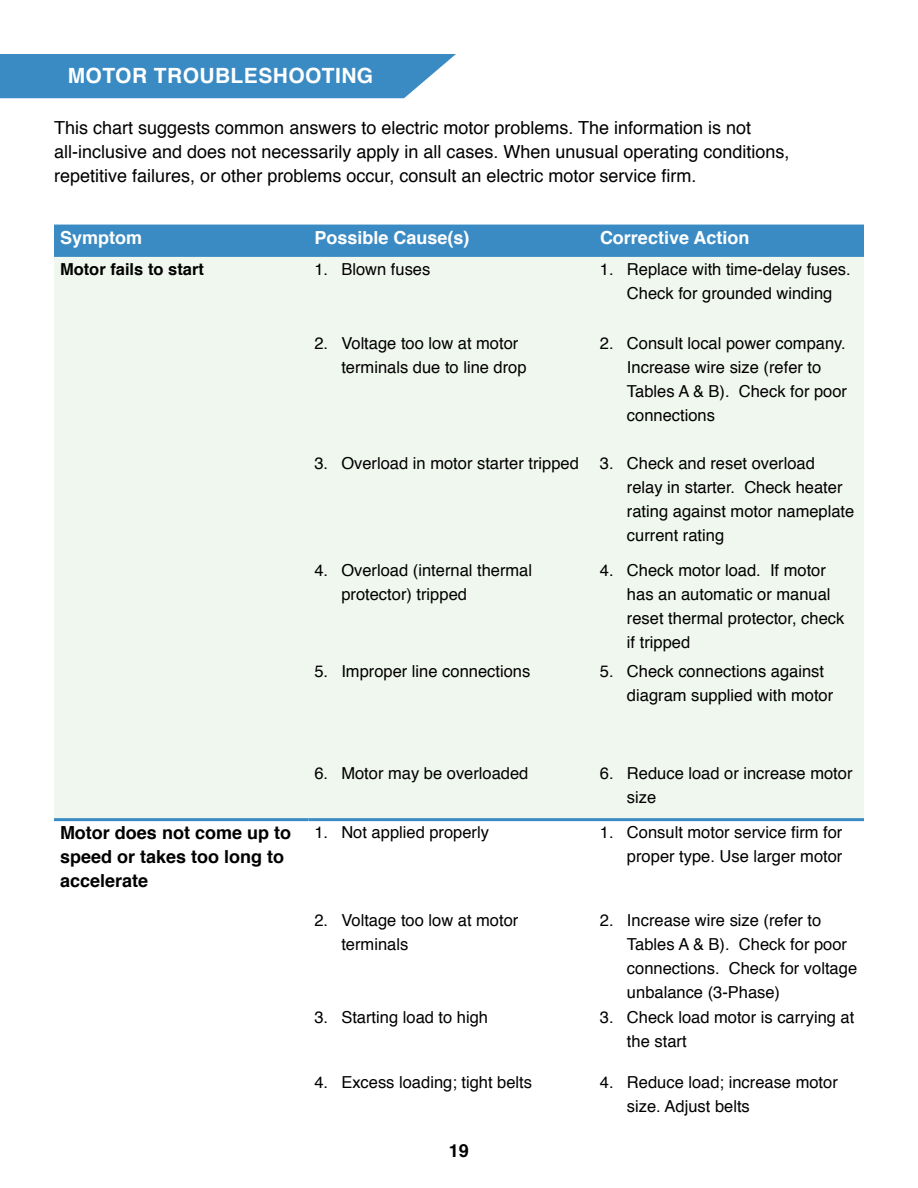
<style>
.page{position:relative;width:918px;height:1188px;background:#fff}
.page>*{position:absolute;margin:0;border:0;box-sizing:border-box;transform-origin:0 0}
.t1{font:700 21px "Helvetica";letter-spacing:.02em;color:#fff}
.t2{font:18px/24px "Helvetica";color:#000}
.t3{font:700 18px/24px "Helvetica";color:#000}
.t4{font:700 18px "Helvetica";color:#fff}
.t5{font:16.5px/24px "Helvetica";color:#000}
.t6{font:700 16.5px "Helvetica";color:#000}
</style>
<div class="page">
<div style="left:0;top:54px;width:456px;height:44px;background:#3a8bc4"></div>
<div style="left:54px;top:225px;width:810px;height:32px;background:#3a8bc4"></div>
<div style="left:54px;top:257px;width:810px;height:561px;background:#f0f7ee"></div>
<hr style="left:54px;top:818px;width:254px;height:3px;background:#3a8bc4">
<hr style="left:308px;top:818px;width:286px;height:3px;background:#3a8bc4">
<hr style="left:594px;top:818px;width:270px;height:3px;background:#3a8bc4">
<p class="t1" style="left:68px;top:59px;width:307px">MOTOR TROUBLESHOOTING</p>
<p class="t2" style="left:54px;top:117px;width:737px">This chart suggests common answers to electric motor problems. The information is not all‑inclusive and does not necessarily apply in all cases. When unusual operating conditions, repetitive failures, or other problems occur, consult an electric motor service firm.</p>
<p class="t4" style="left:60px;top:223px;width:84px">Symptom</p>
<p class="t4" style="left:314px;top:223px;width:157px">Possible Cause(s)</p>
<p class="t4" style="left:600px;top:223px;width:151px">Corrective Action</p>
<p class="t6" style="left:60px;top:256px;width:145px">Motor fails to start</p>
<p class="t5" style="left:314px;top:258px;width:117px">1. Blown fuses</p>
<p class="t5" style="left:600px;top:258px;width:252px;text-align:center">1. Replace with time-delay fuses.<br>Check for grounded winding</p>
<p class="t5" style="left:341px;top:332px;width:187px;text-indent:-27px">2. Voltage too low at motor terminals due to line drop</p>
<p class="t5" style="left:627px;top:332px;width:222px;text-indent:-27px">2. Consult local power company.<br>Increase wire size (refer to<br>Tables A &amp; B). Check for poor connections</p>
<p class="t5" style="left:314px;top:452px;width:266px">3. Overload in motor starter tripped</p>
<p class="t5" style="left:627px;top:452px;width:229px;text-indent:-27px">3. Check and reset overload relay in starter. Check heater rating against motor nameplate current rating</p>
<p class="t5" style="left:341px;top:559px;width:192px;text-indent:-27px">4. Overload (internal thermal protector) tripped</p>
<p class="t5" style="left:627px;top:559px;width:219px;text-indent:-27px">4. Check motor load. If motor has an automatic or manual reset thermal protector, check if tripped</p>
<p class="t5" style="left:314px;top:660px;width:217px">5. Improper line connections</p>
<p class="t5" style="left:627px;top:660px;width:208px;text-indent:-27px">5. Check connections against diagram supplied with motor</p>
<p class="t5" style="left:314px;top:762px;width:216px">6. Motor may be overloaded</p>
<p class="t5" style="left:627px;top:762px;width:227px;text-indent:-27px">6. Reduce load or increase motor size</p>
<p class="t3" style="left:60px;top:821px;width:233px">Motor does not come up to speed or takes too long to accelerate</p>
<p class="t5" style="left:314px;top:821px;width:176px">1. Not applied properly</p>
<p class="t5" style="left:600px;top:821px;width:244px;text-align:right">1. Consult motor service firm for proper type. Use larger motor</p>
<p class="t5" style="left:341px;top:909px;width:179px;text-indent:-27px">2. Voltage too low at motor terminals</p>
<p class="t5" style="left:627px;top:909px;width:232px;text-indent:-27px">2. Increase wire size (refer to<br>Tables A &amp; B). Check for poor connections. Check for voltage unbalance (3-Phase)</p>
<p class="t5" style="left:314px;top:1005px;width:175px">3. Starting load to high</p>
<p class="t5" style="left:627px;top:1005px;width:229px;text-indent:-27px">3. Check load motor is carrying at the start</p>
<p class="t5" style="left:314px;top:1070px;width:219px">4. Excess loading; tight belts</p>
<p class="t5" style="left:627px;top:1070px;width:212px;text-indent:-27px">4. Reduce load; increase motor size. Adjust belts</p>
<p class="t3" style="left:449px;top:1138px;width:22px">19</p>
</div>
